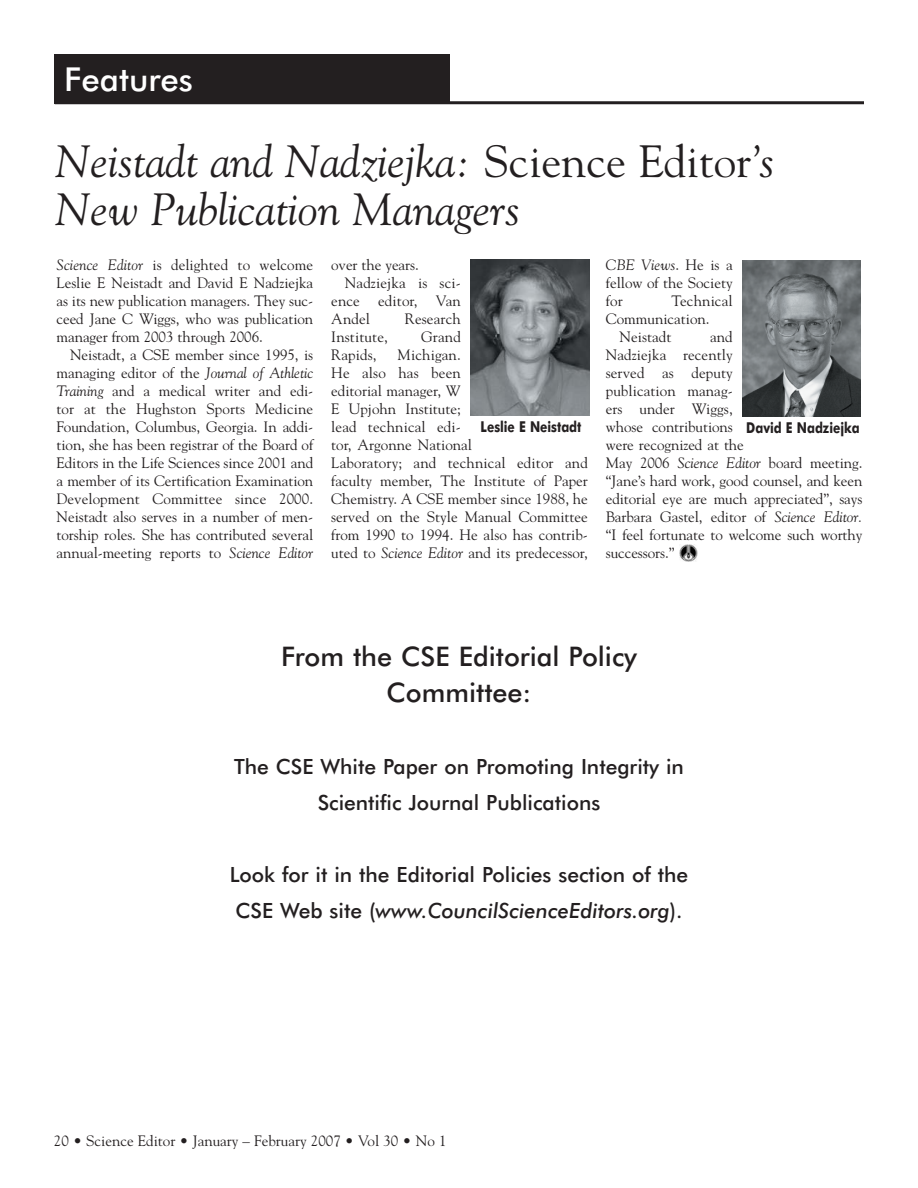
<style>
.page{position:relative;width:918px;height:1188px;background:#fff}
.page>*{position:absolute;margin:0;border:0;box-sizing:border-box;transform-origin:0 0}
.t1{font:italic 45px/48px "Goudy";color:#231f20}
.t2{font:500 33px "Futura BT";color:#fff}
.t3{font:500 27px/36px "Futura BT";color:#231f20;text-align:center}
.t4{font:500 21px/36px "Futura BT";color:#231f20;text-align:center}
.t5{font:15px/18px "Goudy";color:#231f20;text-align:justify}
.t6{font:700 15px "Futura BT";color:#231f20;scale:.8 1}
.s1{font-style:normal}
.s2{font-style:italic}
</style>
<div class="page">
<div style="left:54px;top:54px;width:396px;height:49px;background:#231f20"></div>
<hr style="left:55px;top:101px;width:809px;height:3px;background:#231f20">
<svg style="left:679px;top:550px;width:19px;height:12px"></svg>
<img style="left:680px;top:544px;width:17px;height:17px">
<img style="left:471px;top:259px;width:119px;height:156px">
<img style="left:743px;top:261px;width:118px;height:156px">
<h2 class="t2" style="left:64px;top:68px;width:130px">Features</h2>
<h1 class="t1" style="left:56px;top:140px;width:721px">Neistadt and Nadziejka: <span class="s1">Science Editor</span>’s<br>New Publication Managers</h1>
<p class="t5" style="left:57px;top:257px;width:258px"><span class="s2">Science Editor</span> is delighted to welcome Leslie E Neistadt and David E Nadziejka as its new publication managers. They suc&shy;ceed Jane C Wiggs, who was publication manager from 2003 through 2006.</p>
<p class="t5" style="left:57px;top:347px;width:258px;text-indent:14px">Neistadt, a CSE member since 1995, is managing editor of the <span class="s2">Journal of Athletic Training</span> and a medical writer and edi&shy;tor at the Hughston Sports Medicine Foundation, Columbus, Georgia. In addi&shy;tion, she has been registrar of the Board of Editors in the Life Sciences since 2001 and a member of its Certification Examination Development Committee since 2000.<br>Neistadt also serves in a number of men&shy;torship roles. She has contributed several annual-meeting reports to <span class="s2">Science Editor</span></p>
<p class="t5" style="left:331px;top:257px;width:89px">over the years.</p>
<p class="t5" style="left:345px;top:275px;width:118px">Nadziejka is sci-</p>
<p class="t5" style="left:331px;top:293px;width:131px">ence editor, Van</p>
<p class="t5" style="left:331px;top:311px;width:40px">Andel</p>
<p class="t5" style="left:405px;top:311px;width:58px">Research</p>
<p class="t5" style="left:331px;top:329px;width:58px">Institute,</p>
<p class="t5" style="left:421px;top:329px;width:41px">Grand</p>
<p class="t5" style="left:331px;top:347px;width:47px">Rapids,</p>
<p class="t5" style="left:606px;top:257px;width:128px"><span class="s2">CBE Views</span>. He is a fellow of the Society for</p>
<p class="t5" style="left:672px;top:293px;width:63px">Technical</p>
<p class="t5" style="left:606px;top:311px;width:105px">Communication.</p>
<p class="t5" style="left:619px;top:329px;width:54px">Neistadt</p>
<p class="t5" style="left:606px;top:329px;width:258px;text-align:left;text-indent:104px">and<br>Nadziejka recently<br>served as deputy<br>publication manag-<br>ers under Wiggs,<br>whose contributions<br>were recognized at the<br>May 2006 <span class="s2">Science Editor</span> board meeting. “Jane’s hard work, good counsel, and keen editorial eye are much appreciated”, says<br>Barbara Gastel, editor of <span class="s2">Science Editor. </span>“I feel fortunate to welcome such worthy successors.”</p>
<p class="t5" style="left:331px;top:347px;width:258px;text-align:left;text-indent:66px">Michigan.<br>He also has been<br>editorial manager, W<br>E Upjohn Institute;<br>lead technical edi-<br>tor, Argonne National<br>Laboratory; and technical editor and faculty member, The Institute of Paper<br>Chemistry. A CSE member since 1988, he served on the Style Manual Committee from 1990 to 1994. He also has contrib&shy;uted to <span class="s2">Science Editor</span> and its predecessor,</p>
<p class="t6" style="left:481px;top:421px;width:128px">Leslie E Neistadt</p>
<p class="t6" style="left:746px;top:422px;width:143px">David E Nadziejka</p>
<h3 class="t3" style="left:281px;top:642px;width:357px">From the CSE Editorial Policy<br>Committee:</h3>
<h3 class="t4" style="left:234px;top:752px;width:451px">The CSE White Paper on Promoting Integrity in<br>Scientific Journal Publications</h3>
<h3 class="t4" style="left:230px;top:860px;width:460px;text-align:left">Look for it in the Editorial Policies section of the<br>CSE Web site (<span class="s2">www.CouncilScienceEditors.org</span>).</h3>
<p class="t5" style="left:54px;top:1133px;width:394px">20 • Science Editor • January – February 2007 • Vol 30 • No 1</p>
</div>
